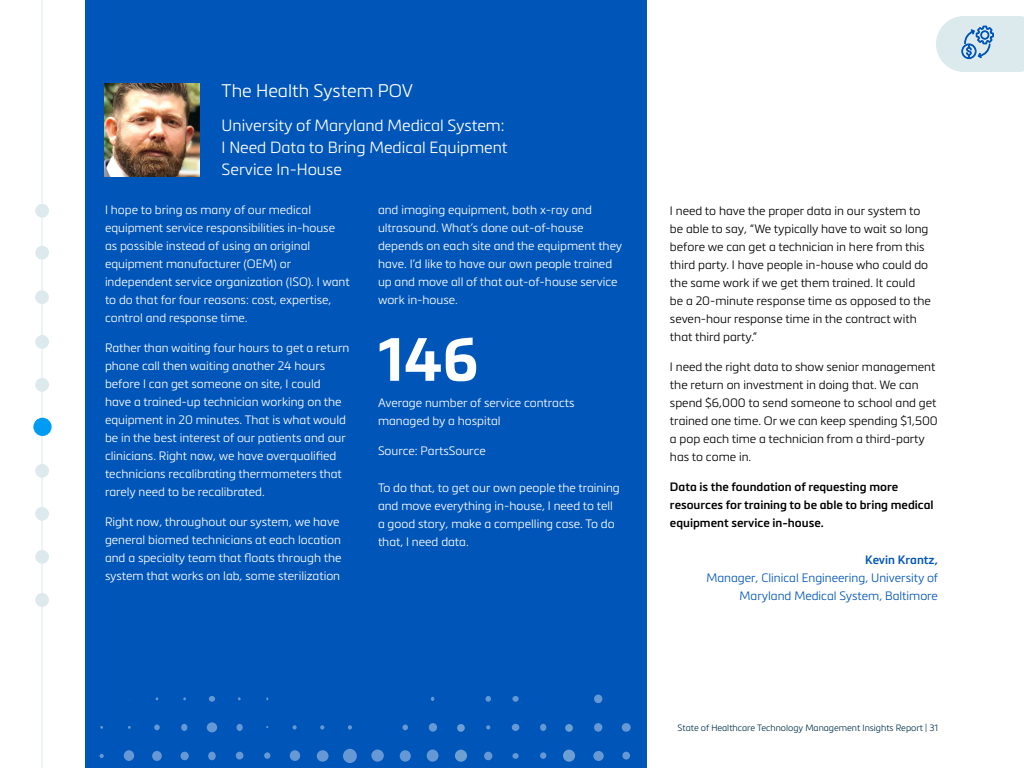
<style>
.page{position:relative;width:1024px;height:768px;background:#fff}
.page>*{position:absolute;margin:0;border:0;box-sizing:border-box;transform-origin:0 0}
.t1{font:700 60px "Metronic Pro";color:#fff}
.t2{font:300 18px "Metronic Pro";color:#fff}
.t3{font:300 16px/22px "Metronic Pro";color:#fff}
.t4{font:300 12px/18px "Metronic Pro";color:#fff}
.t5{font:300 12px/18px "Metronic Pro";color:#000}
.t6{font:600 12px/18px "Metronic Pro";color:#000}
.t7{font:300 12px/18px "Metronic Pro";color:#0056b8;text-align:right}
.t8{font:600 12px "Metronic Pro";color:#0056b8}
.t9{font:300 9px "Metronic Pro";color:#002f48}
</style>
<div class="page">
<div style="left:85px;top:0;width:561px;height:768px;background:#0056b8"></div>
<svg style="left:936px;top:16px;width:88px;height:56px;background:#cde0ea"></svg>
<img style="left:105px;top:84px;width:95px;height:93px">
<svg style="left:100px;top:754px;width:4px;height:4px"></svg>
<div style="left:124px;top:750px;width:10px;height:11px;background:#6598d4;border-radius:50%"></div>
<div style="left:152px;top:751px;width:10px;height:10px;background:#fff;border-radius:50%;opacity:.4"></div>
<div style="left:180px;top:752px;width:9px;height:8px;background:#fff;border-radius:50%;opacity:.4"></div>
<div style="left:208px;top:752px;width:8px;height:8px;background:#6598d4;border-radius:50%"></div>
<div style="left:236px;top:752px;width:7px;height:8px;background:#6598d4;border-radius:50%"></div>
<div style="left:264px;top:752px;width:6px;height:7px;background:#6598d4;border-radius:50%"></div>
<div style="left:290px;top:750px;width:10px;height:11px;background:#6598d4;border-radius:50%"></div>
<div style="left:317px;top:750px;width:11px;height:12px;background:#6598d4;border-radius:50%"></div>
<div style="left:343px;top:749px;width:14px;height:14px;background:#6598d4;border-radius:50%"></div>
<div style="left:371px;top:750px;width:13px;height:12px;background:#fff;border-radius:50%;opacity:.4"></div>
<div style="left:400px;top:750px;width:11px;height:12px;background:#6598d4;border-radius:50%"></div>
<div style="left:427px;top:750px;width:11px;height:12px;background:#6598d4;border-radius:50%"></div>
<div style="left:484px;top:752px;width:8px;height:8px;background:#6598d4;border-radius:50%"></div>
<div style="left:512px;top:753px;width:7px;height:6px;background:#6598d4;border-radius:50%"></div>
<div style="left:540px;top:752px;width:6px;height:7px;background:#6598d4;border-radius:50%"></div>
<div style="left:593px;top:751px;width:11px;height:10px;background:#6598d4;border-radius:50%"></div>
<div style="left:622px;top:752px;width:8px;height:8px;background:#6598d4;border-radius:50%"></div>
<svg style="left:154px;top:725px;width:6px;height:5px"></svg>
<div style="left:181px;top:724px;width:6px;height:7px;background:#6598d4;border-radius:50%"></div>
<div style="left:207px;top:722px;width:10px;height:10px;background:#6598d4;border-radius:50%"></div>
<div style="left:237px;top:724px;width:6px;height:7px;background:#6598d4;border-radius:50%"></div>
<svg style="left:293px;top:725px;width:4px;height:5px"></svg>
<svg style="left:320px;top:725px;width:4px;height:5px"></svg>
<svg style="left:348px;top:725px;width:4px;height:5px"></svg>
<svg style="left:402px;top:725px;width:6px;height:5px"></svg>
<div style="left:429px;top:723px;width:8px;height:9px;background:#fff;border-radius:50%;opacity:.4"></div>
<svg style="left:486px;top:725px;width:4px;height:5px"></svg>
<div style="left:512px;top:724px;width:7px;height:7px;background:#6598d4;border-radius:50%"></div>
<div style="left:540px;top:724px;width:6px;height:7px;background:#6598d4;border-radius:50%"></div>
<div style="left:594px;top:723px;width:8px;height:9px;background:#6598d4;border-radius:50%"></div>
<div style="left:622px;top:723px;width:9px;height:9px;background:#fff;border-radius:50%;opacity:.4"></div>
<svg style="left:209px;top:696px;width:6px;height:6px"></svg>
<svg style="left:431px;top:697px;width:3px;height:4px"></svg>
<svg style="left:485px;top:696px;width:6px;height:6px"></svg>
<div style="left:512px;top:696px;width:7px;height:6px;background:#6598d4;border-radius:50%"></div>
<div style="left:594px;top:695px;width:8px;height:8px;background:#6598d4;border-radius:50%"></div>
<div style="left:455px;top:750px;width:12px;height:12px;background:#6d9fd2;border-radius:50%"></div>
<svg style="left:457px;top:724px;width:8px;height:8px"></svg>
<div style="left:563px;top:750px;width:12px;height:12px;background:#6d9fd2;border-radius:50%"></div>
<svg style="left:565px;top:724px;width:8px;height:8px"></svg>
<hr style="left:42px;top:0;width:1px;height:768px;background:#dceaed">
<div style="left:35px;top:246px;width:14px;height:14px;background:#dceaed;border-radius:50%"></div>
<div style="left:35px;top:335px;width:14px;height:14px;background:#dceaed;border-radius:50%"></div>
<div style="left:35px;top:290px;width:14px;height:14px;background:#dceaed;border-radius:50%"></div>
<div style="left:35px;top:378px;width:14px;height:14px;background:#dceaed;border-radius:50%"></div>
<div style="left:35px;top:464px;width:14px;height:14px;background:#dceaed;border-radius:50%"></div>
<div style="left:35px;top:507px;width:14px;height:14px;background:#dceaed;border-radius:50%"></div>
<div style="left:35px;top:550px;width:14px;height:14px;background:#dceaed;border-radius:50%"></div>
<div style="left:35px;top:593px;width:14px;height:14px;background:#dceaed;border-radius:50%"></div>
<div style="left:35px;top:204px;width:14px;height:14px;background:#dceaed;border-radius:50%"></div>
<div style="left:33px;top:418px;width:19px;height:18px;background:#009cf4;border-radius:50%"></div>
<p class="t2" style="left:222px;top:79px;width:193px">The Health System POV</p>
<p class="t3" style="left:222px;top:114px;width:288px">University of Maryland Medical System:<br>I Need Data to Bring Medical Equipment<br>Service In-House</p>
<p class="t4" style="left:105px;top:200px;width:246px">I hope to bring as many of our medical equipment service responsibilities in-house as possible instead of using an original equipment manufacturer (OEM) or independent service organization (ISO). I want to do that for four reasons: cost, expertise, control and response time.</p>
<p class="t4" style="left:105px;top:338px;width:246px">Rather than waiting four hours to get a return phone call then waiting another 24 hours before I can get someone on site, I could have a trained-up technician working on the equipment in 20 minutes. That is what would be in the best interest of our patients and our clinicians. Right now, we have overqualified technicians recalibrating thermometers that rarely need to be recalibrated.</p>
<p class="t4" style="left:105px;top:512px;width:238px">Right now, throughout our system, we have general biomed technicians at each location and a specialty team that floats through the system that works on lab, some sterilization</p>
<p class="t4" style="left:378px;top:200px;width:246px">and imaging equipment, both x-ray and ultrasound. What’s done out-of-house depends on each site and the equipment they have. I’d like to have our own people trained up and move all of that out-of-house service work in-house.</p>
<p class="t1" style="left:378px;top:321px;width:102px">146</p>
<p class="t4" style="left:378px;top:394px;width:198px">Average number of service contracts managed by a hospital</p>
<p class="t4" style="left:378px;top:442px;width:109px">Source: PartsSource</p>
<p class="t4" style="left:378px;top:478px;width:243px">To do that, to get our own people the training and move everything in-house, I need to tell a good story, make a compelling case. To do that, I need data.</p>
<p class="t5" style="left:670px;top:201px;width:262px">I need to have the proper data in our system to be able to say, “We typically have to wait so long before we can get a technician in here from this third party. I have people in-house who could do the same work if we get them trained. It could be a 20-minute response time as opposed to the seven-hour response time in the contract with that third party.”</p>
<p class="t5" style="left:670px;top:357px;width:269px">I need the right data to show senior management the return on investment in doing that. We can spend $6,000 to send someone to school and get trained one time. Or we can keep spending $1,500 a pop each time a technician from a third-party has to come in.</p>
<p class="t6" style="left:670px;top:477px;width:265px">Data is the foundation of requesting more resources for training to be able to bring medical equipment service in-house.</p>
<p class="t8" style="left:865px;top:552px;width:74px">Kevin Krantz,</p>
<p class="t7" style="left:707px;top:568px;width:233px">Manager, Clinical Engineering, University of<br>Maryland Medical System, Baltimore</p>
<p class="t9" style="left:678px;top:722px;width:262px">State of Healthcare Technology Management Insights Report | 31</p>
</div>
